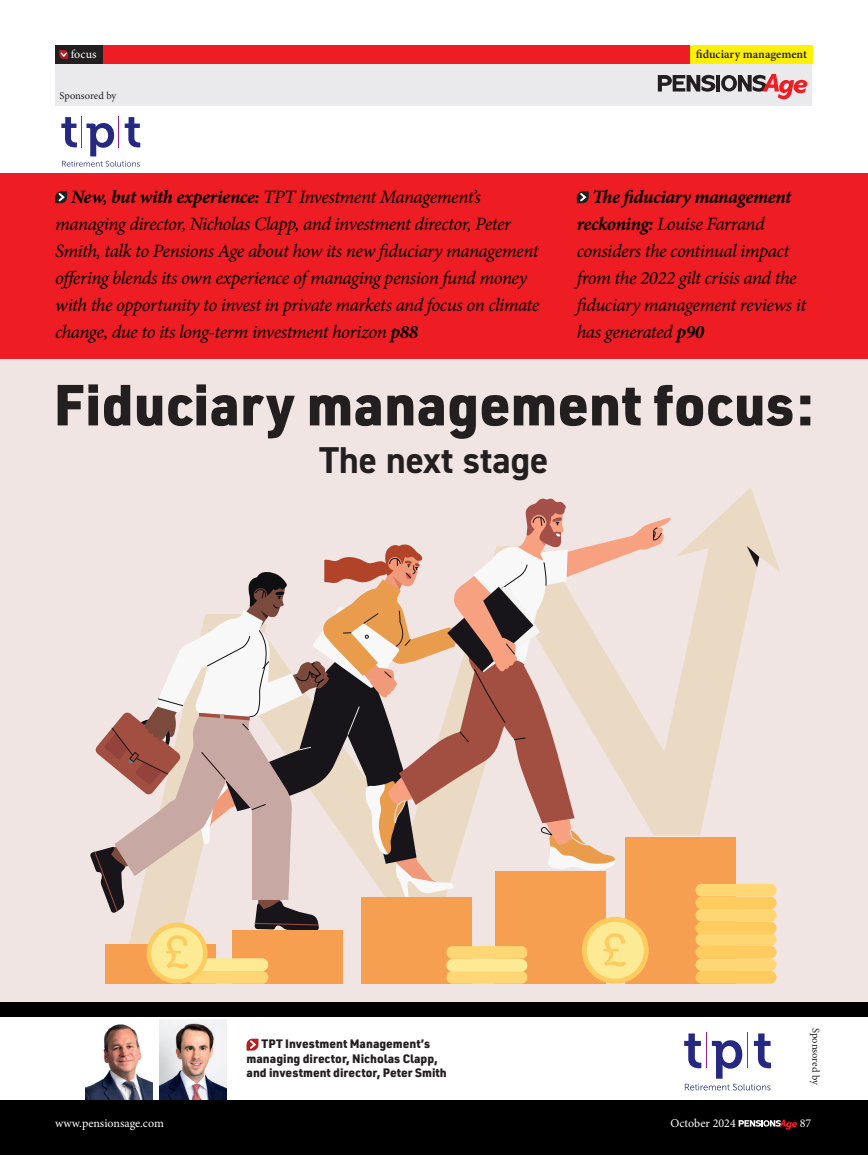
<style>
.page{position:relative;width:868px;height:1155px;background:#fff}
.page>*{position:absolute;margin:0;border:0;box-sizing:border-box;transform-origin:0 0}
.t1{font:900 56.7px "URWDIN";color:#231f20}
.t2{font:700 37.5px "DIN2014";color:#231f20}
.t3{font:italic 18.9px/27px "Minion Pro";letter-spacing:-.025em;color:#000}
.t4{font:900 12px/14.4px "URWDIN";color:#231f20}
.t5{font:12px "Minion Pro";color:#fff}
.t6{font:600 12px "Minion Pro";letter-spacing:-.005em;color:#231f20}
.t7{font:10.5px "Minion Pro";letter-spacing:-.01em;color:#231f20}
.s1{font-weight:700}
</style>
<div class="page">
<div style="left:0;top:312px;width:868px;height:690px;background:#f1e5e4"></div>
<div style="left:106px;top:944px;width:110px;height:39px;background:#f79f50"></div>
<div style="left:232px;top:930px;width:110px;height:53px;background:#f79f50"></div>
<div style="left:361px;top:897px;width:110px;height:86px;background:#f79f50"></div>
<div style="left:495px;top:870px;width:111px;height:113px;background:#f79f50"></div>
<div style="left:626px;top:837px;width:110px;height:146px;background:#f79f50"></div>
<div style="left:696px;top:971px;width:80px;height:12px;background:#fecb5e;border-radius:6px"></div>
<div style="left:696px;top:958px;width:80px;height:13px;background:#fed673;border-radius:6px"></div>
<div style="left:446px;top:971px;width:81px;height:12px;background:#fed673;border-radius:6px"></div>
<div style="left:446px;top:959px;width:81px;height:12px;background:#fcea95;border-radius:6px"></div>
<div style="left:187px;top:971px;width:81px;height:12px;background:#fed673;border-radius:6px"></div>
<div style="left:187px;top:958px;width:81px;height:13px;background:#fcea95;border-radius:6px"></div>
<svg style="left:582px;top:917px;width:67px;height:66px"></svg>
<div style="left:587px;top:922px;width:57px;height:56px;background:#fcea95;border-radius:50%"></div>
<div style="left:147px;top:922px;width:61px;height:61px;background:#fecb5e;border-radius:50%"></div>
<div style="left:151px;top:927px;width:52px;height:52px;background:#fcea95;border-radius:50%"></div>
<svg style="left:90px;top:488px;width:690px;height:480px"></svg>
<div style="left:0;top:174px;width:868px;height:185px;background:#ee1d23"></div>
<div style="left:0;top:1002px;width:868px;height:153px;background:#000001"></div>
<svg style="left:55px;top:191px;width:12px;height:12px"></svg>
<div style="left:0;top:1017px;width:868px;height:82px;background:#fff"></div>
<img style="left:86px;top:1024px;width:67px;height:75px">
<img style="left:159px;top:1019px;width:67px;height:80px">
<svg style="left:739px;top:1119px;width:58px;height:10px"></svg>
<div style="left:55px;top:64px;width:757px;height:42px;background:#eaeaed"></div>
<svg style="left:658px;top:75px;width:57px;height:17px"></svg>
<hr style="left:716px;top:75px;width:4px;height:16px;background:#231f20">
<svg style="left:721px;top:74px;width:86px;height:25px"></svg>
<div style="left:102px;top:45px;width:588px;height:19px;background:#ee1d23"></div>
<div style="left:690px;top:45px;width:122px;height:19px;background:#fff101"></div>
<div style="left:55px;top:45px;width:47px;height:19px;background:#231f20"></div>
<svg style="left:59px;top:50px;width:9px;height:9px"></svg>
<svg style="left:577px;top:191px;width:12px;height:12px"></svg>
<svg style="left:247px;top:1038px;width:11px;height:12px"></svg>
<svg style="left:684px;top:1033px;width:87px;height:57px"></svg>
<hr style="left:706px;top:1032px;width:1px;height:36px;background:#9f238e">
<hr style="left:747px;top:1032px;width:1px;height:36px;background:#9f238e">
<svg style="left:61px;top:117px;width:79px;height:50px"></svg>
<hr style="left:81px;top:116px;width:1px;height:31px;background:#9f238e">
<hr style="left:118px;top:116px;width:1px;height:31px;background:#9f238e">
<p class="t5" style="left:71px;top:46px;width:27px">focus</p>
<p class="t6" style="left:696px;top:46px;width:113px">fiduciary management</p>
<p class="t7" style="left:60px;top:89px;width:58px">Sponsored by</p>
<p class="t3" style="left:55px;top:184px;width:486px;text-indent:16px"><span class="s1">New, but with experience:</span> TPT Investment Management’s managing director, Nicholas Clapp, and investment director, Peter Smith, talk to Pensions Age about how its new fiduciary management offering blends its own experience of managing pension fund money with the opportunity to invest in private markets and focus on climate change, due to its long-term investment horizon <span class="s1">p88</span></p>
<p class="t3" style="left:577px;top:184px;width:231px;text-indent:15px"><span class="s1">The fiduciary management reckoning:</span> Louise Farrand considers the continual impact from the 2022 gilt crisis and the fiduciary management reviews it has generated <span class="s1">p90</span></p>
<h1 class="t1" style="left:53px;top:365px;width:762px">Fiduciary management focus:</h1>
<h2 class="t2" style="left:319px;top:435px;width:231px">The next stage</h2>
<p class="t4" style="left:247px;top:1036px;width:202px;text-indent:15px">TPT Investment Management’s managing director, Nicholas Clapp, and investment director, Peter Smith</p>
<p class="t7" style="left:823px;top:1028px;width:58px;rotate:90deg">Sponsored by</p>
<p class="t5" style="left:55px;top:1115px;width:110px">www.pensionsage.com</p>
<p class="t5" style="left:670px;top:1115px;width:67px">October 2024</p>
<p class="t5" style="left:800px;top:1115px;width:13px">87</p>
</div>
